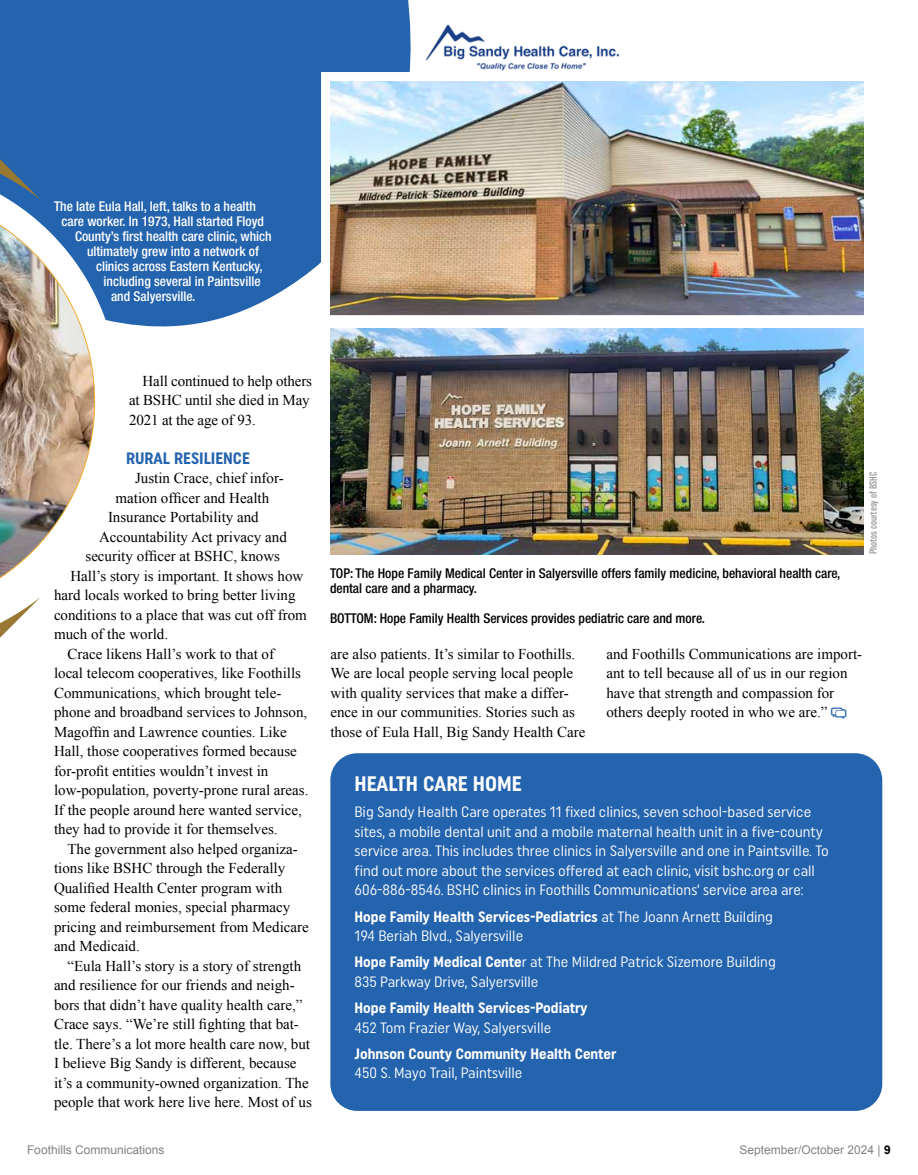
<style>
.page{position:relative;width:918px;height:1175px;background:#fff}
.page>*{position:absolute;margin:0;border:0;box-sizing:border-box;transform-origin:0 0}
.t1{font:700 21px "Uniform Condensed";color:#fff}
.t2{font:700 16.5px "Uniform Condensed";color:#2463ad}
.t3{font:15px/19.5px "Times New Roman";color:#000}
.t4{font:15px/19.5px "Uniform Condensed";color:#fff}
.t5{font:700 15px "Uniform Condensed";color:#fff}
.t6{font:500 condensed 13.5px "Helvetica Neue LT Std";color:#fff}
.t7{font:500 condensed 13.5px/15px "Helvetica Neue LT Std";color:#000}
.t8{font:12px "Arial";color:#808285}
.t9{font:500 extra-condensed 10.5px "Uniform";color:#939598}
.s1{font-weight:700}
.s2{font-weight:700;color:#000}
</style>
<div class="page">
<div style="left:330px;top:753px;width:552px;height:357px;background:#2463ad;border-radius:27px"></div>
<div style="left:0;top:0;width:426px;height:329px;background:#2463ad"></div>
<svg style="left:95px;top:147px;width:41px;height:261px;fill:#2463ad"></svg>
<img style="left:0;top:44px;width:95px;height:594px">
<img style="left:418px;top:16px;width:202px;height:52px">
<img style="left:316px;top:68px;width:548px;height:260px">
<img style="left:330px;top:329px;width:534px;height:225px">
<p class="t6" style="left:54px;top:198px;width:203px">The late Eula Hall, left, talks to a health</p>
<p class="t6" style="left:62px;top:213px;width:204px">care worker. In 1973, Hall started Floyd</p>
<p class="t6" style="left:75px;top:228px;width:198px">County’s first health care clinic, which</p>
<p class="t6" style="left:87px;top:243px;width:173px">ultimately grew into a network of</p>
<p class="t6" style="left:96px;top:258px;width:168px">clinics across Eastern Kentucky,</p>
<p class="t6" style="left:104px;top:273px;width:159px">including several in Paintsville</p>
<p class="t6" style="left:111px;top:288px;width:86px">and Salyersville.</p>
<p class="t3" style="left:129px;top:371px;width:185px;text-indent:13px">Hall continued to help others at BSHC until she died in May<br>2021 at the age of 93.</p>
<p class="t2" style="left:126px;top:448px;width:125px">RURAL RESILIENCE</p>
<p class="t3" style="left:135px;top:468px;width:150px">Justin Crace, chief infor-</p>
<p class="t3" style="left:116px;top:488px;width:155px">mation officer and Health</p>
<p class="t3" style="left:108px;top:507px;width:152px">Insurance Portability and</p>
<p class="t3" style="left:99px;top:527px;width:189px">Accountability Act privacy and</p>
<p class="t3" style="left:86px;top:546px;width:196px">security officer at BSHC, knows</p>
<p class="t3" style="left:71px;top:566px;width:234px">Hall’s story is important. It shows how</p>
<p class="t3" style="left:54px;top:585px;width:243px">hard locals worked to bring better living</p>
<p class="t3" style="left:54px;top:605px;width:254px">conditions to a place that was cut off from</p>
<p class="t3" style="left:54px;top:624px;width:116px">much of the world.</p>
<p class="t3" style="left:68px;top:644px;width:208px">Crace likens Hall’s work to that of</p>
<p class="t3" style="left:54px;top:663px;width:249px">local telecom cooperatives, like Foothills</p>
<p class="t3" style="left:54px;top:683px;width:229px">Communications, which brought tele-</p>
<p class="t3" style="left:54px;top:702px;width:255px">phone and broadband services to Johnson,</p>
<p class="t3" style="left:54px;top:722px;width:234px">Magoffin and Lawrence counties. Like</p>
<p class="t3" style="left:54px;top:741px;width:244px">Hall, those cooperatives formed because</p>
<p class="t3" style="left:54px;top:761px;width:216px">for-profit entities wouldn’t invest in</p>
<p class="t3" style="left:54px;top:780px;width:256px">low-population, poverty-prone rural areas.</p>
<p class="t3" style="left:54px;top:799px;width:249px">If the people around here wanted service,</p>
<p class="t3" style="left:54px;top:819px;width:225px">they had to provide it for themselves.</p>
<p class="t3" style="left:68px;top:838px;width:232px">The government also helped organiza-</p>
<p class="t3" style="left:54px;top:858px;width:233px">tions like BSHC through the Federally</p>
<p class="t3" style="left:54px;top:877px;width:230px">Qualified Health Center program with</p>
<p class="t3" style="left:54px;top:897px;width:238px">some federal monies, special pharmacy</p>
<p class="t3" style="left:54px;top:916px;width:256px">pricing and reimbursement from Medicare</p>
<p class="t3" style="left:54px;top:936px;width:87px">and Medicaid.</p>
<p class="t3" style="left:68px;top:955px;width:235px">“Eula Hall’s story is a story of strength</p>
<p class="t3" style="left:54px;top:975px;width:242px">and resilience for our friends and neigh-</p>
<p class="t3" style="left:54px;top:994px;width:250px">bors that didn’t have quality health care,”</p>
<p class="t3" style="left:54px;top:1014px;width:246px">Crace says. “We’re still fighting that bat-</p>
<p class="t3" style="left:54px;top:1033px;width:258px">tle. There’s a lot more health care now, but</p>
<p class="t3" style="left:54px;top:1053px;width:244px">I believe Big Sandy is different, because</p>
<p class="t3" style="left:54px;top:1072px;width:256px">it’s a community-owned organization. The</p>
<p class="t3" style="left:54px;top:1092px;width:259px">people that work here live here. Most of us</p>
<p class="t7" style="left:330px;top:566px;width:512px">TOP: The Hope Family Medical Center in Salyersville offers family medicine, behavioral health care, dental care and a pharmacy.</p>
<p class="t7" style="left:330px;top:611px;width:377px">BOTTOM: Hope Family Health Services provides pediatric care and more.</p>
<p class="t9" style="left:867px;top:554px;width:84px;rotate:-90deg">Photos courtesy of BSHC</p>
<p class="t3" style="left:330px;top:643px;width:256px">are also patients. It’s similar to Foothills.<br>We are local people serving local people with quality services that make a differ&shy;ence in our communities. Stories such as those of Eula Hall, Big Sandy Health Care</p>
<p class="t3" style="left:606px;top:643px;width:257px">and Foothills Communications are import&shy;ant to tell because all of us in our region have that strength and compassion for others deeply rooted in who we are.”</p>
<h1 class="t1" style="left:355px;top:771px;width:169px">HEALTH CARE HOME</h1>
<p class="t4" style="left:355px;top:802px;width:476px">Big Sandy Health Care operates 11 fixed clinics, seven school-based service sites, a mobile dental unit and a mobile maternal health unit in a five-county service area. This includes three clinics in Salyersville and one in Paintsville. To find out more about the services offered at each clinic, visit bshc.org or call 606-886-8546. BSHC clinics in Foothills Communications’ service area are:</p>
<p class="t4" style="left:355px;top:906px;width:420px"><span class="s1">Hope Family Health Services-Pediatrics</span> at The Joann Arnett Building<br>194 Beriah Blvd., Salyersville</p>
<p class="t4" style="left:355px;top:952px;width:423px"><span class="s1">Hope Family Medical Cente</span>r at The Mildred Patrick Sizemore Building<br>835 Parkway Drive, Salyersville</p>
<p class="t5" style="left:355px;top:998px;width:234px">Hope Family Health Services-Podiatry</p>
<p class="t4" style="left:355px;top:1017px;width:198px">452 Tom Frazier Way, Salyersville</p>
<p class="t5" style="left:355px;top:1044px;width:263px">Johnson County Community Health Center</p>
<p class="t4" style="left:355px;top:1063px;width:169px">450 S. Mayo Trail, Paintsville</p>
<p class="t8" style="left:27px;top:1141px;width:139px">Foothills Communications</p>
<p class="t8" style="left:739px;top:1141px;width:153px">September/October 2024 | <span class="s2">9</span></p>
</div>
